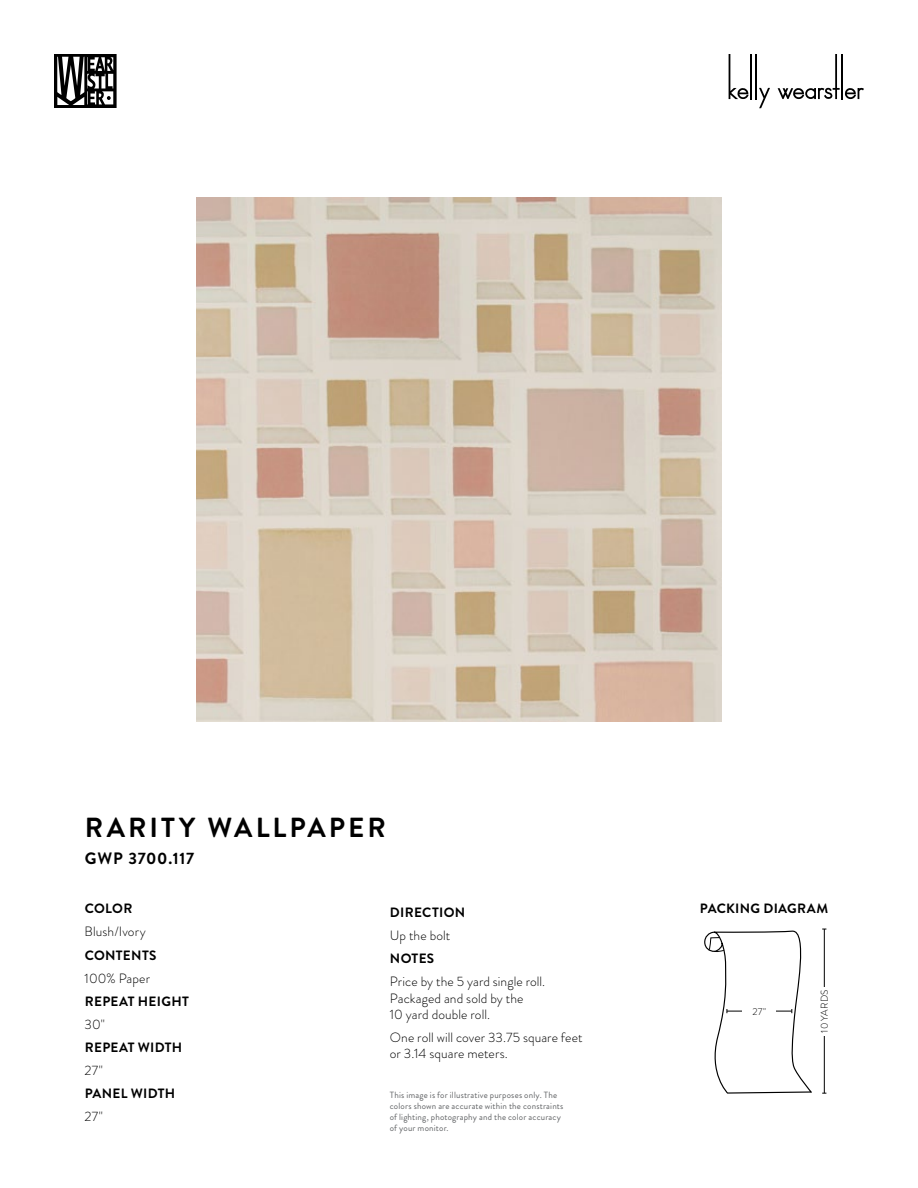
<style>
.page{position:relative;width:918px;height:1188px;background:#fff}
.page>*{position:absolute;margin:0;border:0;box-sizing:border-box;transform-origin:0 0}
.t1{font:700 27.6px "Brandon Grotesque";letter-spacing:.11em;color:#000}
.t2{font:700 16.5px "Brandon Grotesque";letter-spacing:.04em;color:#000}
.t3{font:300 13.5px/16.2px "Brandon Grotesque";letter-spacing:.005em;color:#000}
.t4{font:700 13.5px "Brandon Grotesque";letter-spacing:.025em;color:#000}
.t5{font:300 9.9px "Brandon Grotesque";letter-spacing:.015em;color:#000}
.t6{font:9px/10.8px "Brandon Grotesque";letter-spacing:.02em;color:#626466}
</style>
<div class="page">
<svg style="left:54px;top:54px;width:63px;height:54px"></svg>
<hr style="left:750px;top:54px;width:2px;height:45px;background:#000">
<hr style="left:755px;top:54px;width:2px;height:45px;background:#000">
<svg style="left:759px;top:88px;width:11px;height:20px"></svg>
<svg style="left:778px;top:54px;width:86px;height:45px"></svg>
<svg style="left:729px;top:54px;width:20px;height:45px"></svg>
<img style="left:197px;top:197px;width:524px;height:525px">
<hr style="left:824px;top:929px;width:1px;height:164px;background:#000">
<svg style="left:704px;top:931px;width:107px;height:163px"></svg>
<div style="left:820px;top:987px;width:8px;height:48px;background:#fff"></div>
<div style="left:742px;top:1007px;width:34px;height:8px;background:#fff"></div>
<h1 class="t1" style="left:85px;top:808px;width:303px">RARITY WALLPAPER</h1>
<p class="t2" style="left:85px;top:846px;width:111px">GWP 3700.117</p>
<p class="t4" style="left:85px;top:899px;width:49px">COLOR</p>
<p class="t3" style="left:85px;top:923px;width:63px">Blush/Ivory</p>
<p class="t4" style="left:85px;top:946px;width:73px">CONTENTS</p>
<p class="t3" style="left:85px;top:970px;width:67px">100% Paper</p>
<p class="t4" style="left:85px;top:992px;width:106px">REPEAT HEIGHT</p>
<p class="t3" style="left:85px;top:1016px;width:22px">30"</p>
<p class="t4" style="left:85px;top:1038px;width:99px">REPEAT WIDTH</p>
<p class="t3" style="left:85px;top:1062px;width:20px">27"</p>
<p class="t4" style="left:85px;top:1084px;width:92px">PANEL WIDTH</p>
<p class="t3" style="left:85px;top:1108px;width:20px">27"</p>
<p class="t4" style="left:390px;top:903px;width:77px">DIRECTION</p>
<p class="t4" style="left:700px;top:899px;width:130px">PACKING DIAGRAM</p>
<p class="t3" style="left:390px;top:928px;width:62px">Up the bolt</p>
<p class="t4" style="left:390px;top:949px;width:46px">NOTES</p>
<p class="t3" style="left:390px;top:974px;width:157px">Price by the 5 yard single roll.<br>Packaged and sold by the<br>10 yard double roll.</p>
<p class="t3" style="left:390px;top:1029px;width:194px">One roll will cover 33.75 square feet or 3.14 square meters.</p>
<p class="t5" style="left:818px;top:1033px;width:45px;rotate:-90deg">10 YARDS</p>
<p class="t5" style="left:753px;top:1004px;width:15px">27"</p>
<p class="t6" style="left:390px;top:1090px;width:175px">This image is for illustrative purposes only. The colors shown are accurate within the constraints of lighting, photography and the color accuracy of your monitor.</p>
</div>
